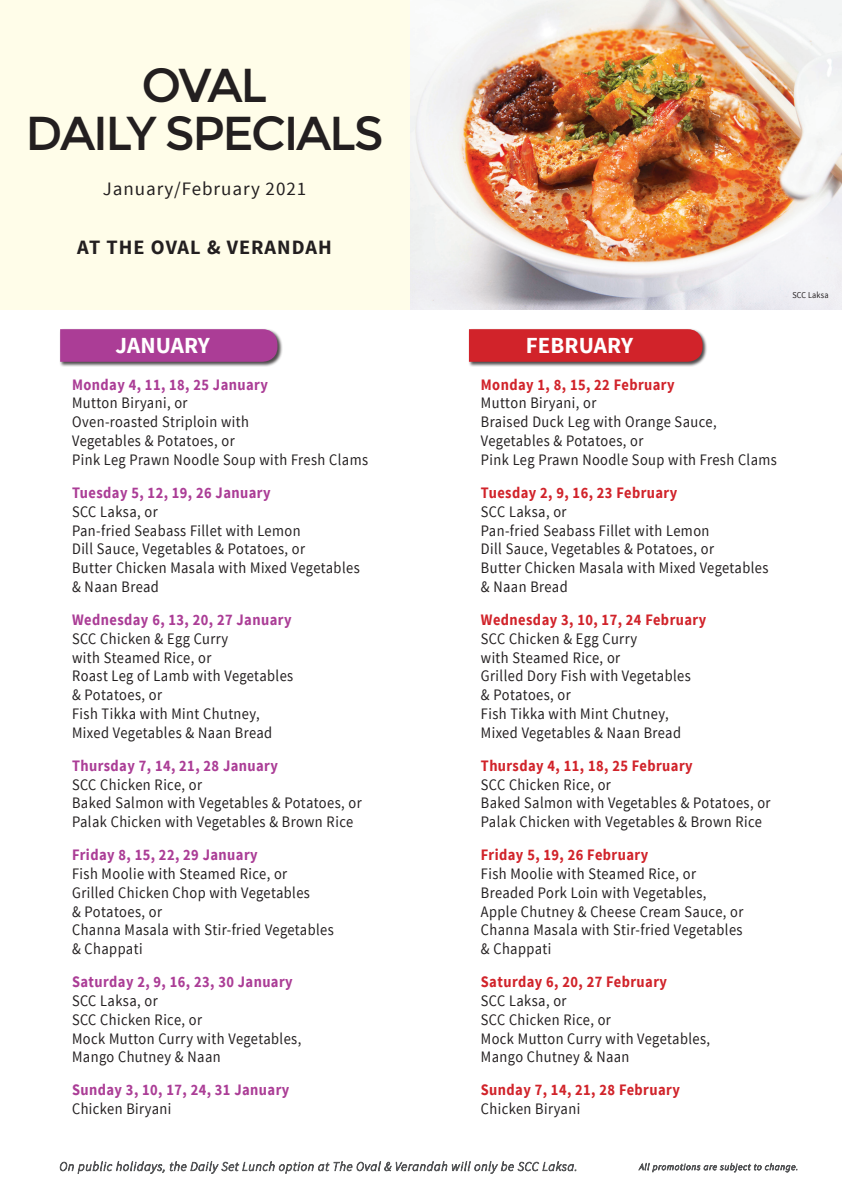
<style>
.page{position:relative;width:842px;height:1191px;background:#fff}
.page>*{position:absolute;margin:0;border:0;box-sizing:border-box;transform-origin:0 0}
.t1{font:47.5px/48px "Montserrat";letter-spacing:-.05em;color:#231f20;text-align:center}
.t2{font:700 23px "Source Sans Pro";letter-spacing:.005em;color:#fff}
.t3{font:700 20.3px "Source Sans Pro";letter-spacing:.05em;color:#231f20}
.t4{font:19px "Source Sans Pro";letter-spacing:.05em;color:#231f20}
.t5{font:16px/18.8px "Source Sans Pro";letter-spacing:.03em;color:#231f20;scale:.9 1}
.t6{font:700 16px "Source Sans Pro";letter-spacing:.03em;color:#ab3d96;scale:.9 1}
.t7{font:700 16px "Source Sans Pro";letter-spacing:.03em;color:#d1232a;scale:.9 1}
.t8{font:9px "Source Sans Pro";letter-spacing:.025em;color:#231f20;scale:.9 1}
</style>
<div class="page">
<img style="left:409px;top:0;width:433px;height:309px">
<div style="left:0;top:0;width:409px;height:309px;background:#fffde9"></div>
<svg style="left:60px;top:1161px;width:516px;height:13px"></svg>
<div style="left:59px;top:328px;width:224px;height:39px;background:#231f20;opacity:.8"></div>
<svg style="left:60px;top:329px;width:217px;height:33px;background:#aa3f96"></svg>
<div style="left:468px;top:328px;width:240px;height:39px;background:#231f20;opacity:.8"></div>
<svg style="left:469px;top:329px;width:234px;height:33px;background:#cf262c"></svg>
<svg style="left:638px;top:1162px;width:159px;height:11px"></svg>
<p class="t1" style="left:25px;top:61px;width:360px">OVAL<br>DAILY SPECIALS</p>
<p class="t4" style="left:103px;top:177px;width:205px">January/February 2021</p>
<p class="t3" style="left:77px;top:234px;width:256px">AT THE OVAL &amp; VERANDAH</p>
<p class="t2" style="left:115px;top:330px;width:96px">JANUARY</p>
<p class="t2" style="left:526px;top:330px;width:109px">FEBRUARY</p>
<p class="t6" style="left:72px;top:374px;width:219px">Monday 4, 11, 18, 25 January</p>
<p class="t5" style="left:72px;top:394px;width:130px">Mutton Biryani, or</p>
<p class="t5" style="left:72px;top:413px;width:198px">Oven-roasted Striploin with</p>
<p class="t5" style="left:72px;top:431px;width:182px">Vegetables &amp; Potatoes, or</p>
<p class="t5" style="left:72px;top:450px;width:330px">Pink Leg Prawn Noodle Soup with Fresh Clams</p>
<p class="t6" style="left:72px;top:482px;width:222px">Tuesday 5, 12, 19, 26 January</p>
<p class="t5" style="left:72px;top:502px;width:97px">SCC Laksa, or</p>
<p class="t5" style="left:72px;top:521px;width:260px">Pan-fried Seabass Fillet with Lemon<br>Dill Sauce, Vegetables &amp; Potatoes, or</p>
<p class="t5" style="left:72px;top:558px;width:321px">Butter Chicken Masala with Mixed Vegetables &amp; Naan Bread</p>
<p class="t6" style="left:72px;top:609px;width:245px">Wednesday 6, 13, 20, 27 January</p>
<p class="t5" style="left:72px;top:629px;width:175px">SCC Chicken &amp; Egg Curry</p>
<p class="t5" style="left:72px;top:648px;width:156px">with Steamed Rice, or</p>
<p class="t5" style="left:72px;top:667px;width:247px">Roast Leg of Lamb with Vegetables &amp; Potatoes, or</p>
<p class="t5" style="left:72px;top:704px;width:210px">Fish Tikka with Mint Chutney,</p>
<p class="t5" style="left:72px;top:723px;width:224px">Mixed Vegetables &amp; Naan Bread</p>
<p class="t6" style="left:72px;top:755px;width:230px">Thursday 7, 14, 21, 28 January</p>
<p class="t5" style="left:72px;top:775px;width:146px">SCC Chicken Rice, or</p>
<p class="t5" style="left:72px;top:794px;width:323px">Baked Salmon with Vegetables &amp; Potatoes, or</p>
<p class="t5" style="left:72px;top:812px;width:314px">Palak Chicken with Vegetables &amp; Brown Rice</p>
<p class="t6" style="left:72px;top:844px;width:208px">Friday 8, 15, 22, 29 January</p>
<p class="t5" style="left:72px;top:864px;width:241px">Fish Moolie with Steamed Rice, or</p>
<p class="t5" style="left:72px;top:883px;width:266px">Grilled Chicken Chop with Vegetables &amp; Potatoes, or</p>
<p class="t5" style="left:72px;top:921px;width:292px">Channa Masala with Stir-fried Vegetables &amp; Chappati</p>
<p class="t6" style="left:72px;top:971px;width:247px">Saturday 2, 9, 16, 23, 30 January</p>
<p class="t5" style="left:72px;top:991px;width:97px">SCC Laksa, or</p>
<p class="t5" style="left:72px;top:1010px;width:146px">SCC Chicken Rice, or</p>
<p class="t5" style="left:72px;top:1029px;width:256px">Mock Mutton Curry with Vegetables,</p>
<p class="t5" style="left:72px;top:1048px;width:167px">Mango Chutney &amp; Naan</p>
<p class="t6" style="left:72px;top:1079px;width:243px">Sunday 3, 10, 17, 24, 31 January</p>
<p class="t5" style="left:72px;top:1099px;width:112px">Chicken Biryani</p>
<p class="t7" style="left:481px;top:374px;width:217px">Monday 1, 8, 15, 22 February</p>
<p class="t5" style="left:481px;top:394px;width:130px">Mutton Biryani, or</p>
<p class="t5" style="left:481px;top:413px;width:263px">Braised Duck Leg with Orange Sauce,<br>Vegetables &amp; Potatoes, or</p>
<p class="t5" style="left:481px;top:450px;width:330px">Pink Leg Prawn Noodle Soup with Fresh Clams</p>
<p class="t7" style="left:481px;top:482px;width:220px">Tuesday 2, 9, 16, 23 February</p>
<p class="t5" style="left:481px;top:502px;width:97px">SCC Laksa, or</p>
<p class="t5" style="left:481px;top:521px;width:260px">Pan-fried Seabass Fillet with Lemon<br>Dill Sauce, Vegetables &amp; Potatoes, or</p>
<p class="t5" style="left:481px;top:558px;width:321px">Butter Chicken Masala with Mixed Vegetables &amp; Naan Bread</p>
<p class="t7" style="left:481px;top:609px;width:252px">Wednesday 3, 10, 17, 24 February</p>
<p class="t5" style="left:481px;top:629px;width:175px">SCC Chicken &amp; Egg Curry with Steamed Rice, or</p>
<p class="t5" style="left:481px;top:667px;width:235px">Grilled Dory Fish with Vegetables &amp; Potatoes, or</p>
<p class="t5" style="left:481px;top:704px;width:210px">Fish Tikka with Mint Chutney,</p>
<p class="t5" style="left:481px;top:723px;width:224px">Mixed Vegetables &amp; Naan Bread</p>
<p class="t7" style="left:481px;top:755px;width:237px">Thursday 4, 11, 18, 25 February</p>
<p class="t5" style="left:481px;top:775px;width:146px">SCC Chicken Rice, or</p>
<p class="t5" style="left:481px;top:794px;width:323px">Baked Salmon with Vegetables &amp; Potatoes, or</p>
<p class="t5" style="left:481px;top:812px;width:314px">Palak Chicken with Vegetables &amp; Brown Rice</p>
<p class="t7" style="left:481px;top:844px;width:187px">Friday 5, 19, 26 February</p>
<p class="t5" style="left:481px;top:864px;width:241px">Fish Moolie with Steamed Rice, or</p>
<p class="t5" style="left:481px;top:883px;width:252px">Breaded Pork Loin with Vegetables,</p>
<p class="t5" style="left:481px;top:902px;width:293px">Apple Chutney &amp; Cheese Cream Sauce, or</p>
<p class="t5" style="left:481px;top:921px;width:292px">Channa Masala with Stir-fried Vegetables &amp; Chappati</p>
<p class="t7" style="left:481px;top:971px;width:208px">Saturday 6, 20, 27 February</p>
<p class="t5" style="left:481px;top:991px;width:97px">SCC Laksa, or</p>
<p class="t5" style="left:481px;top:1010px;width:146px">SCC Chicken Rice, or</p>
<p class="t5" style="left:481px;top:1029px;width:256px">Mock Mutton Curry with Vegetables,</p>
<p class="t5" style="left:481px;top:1048px;width:167px">Mango Chutney &amp; Naan</p>
<p class="t7" style="left:481px;top:1079px;width:223px">Sunday 7, 14, 21, 28 February</p>
<p class="t5" style="left:481px;top:1099px;width:112px">Chicken Biryani</p>
<p class="t8" style="left:792px;top:289px;width:42px">SCC Laksa</p>
</div>
